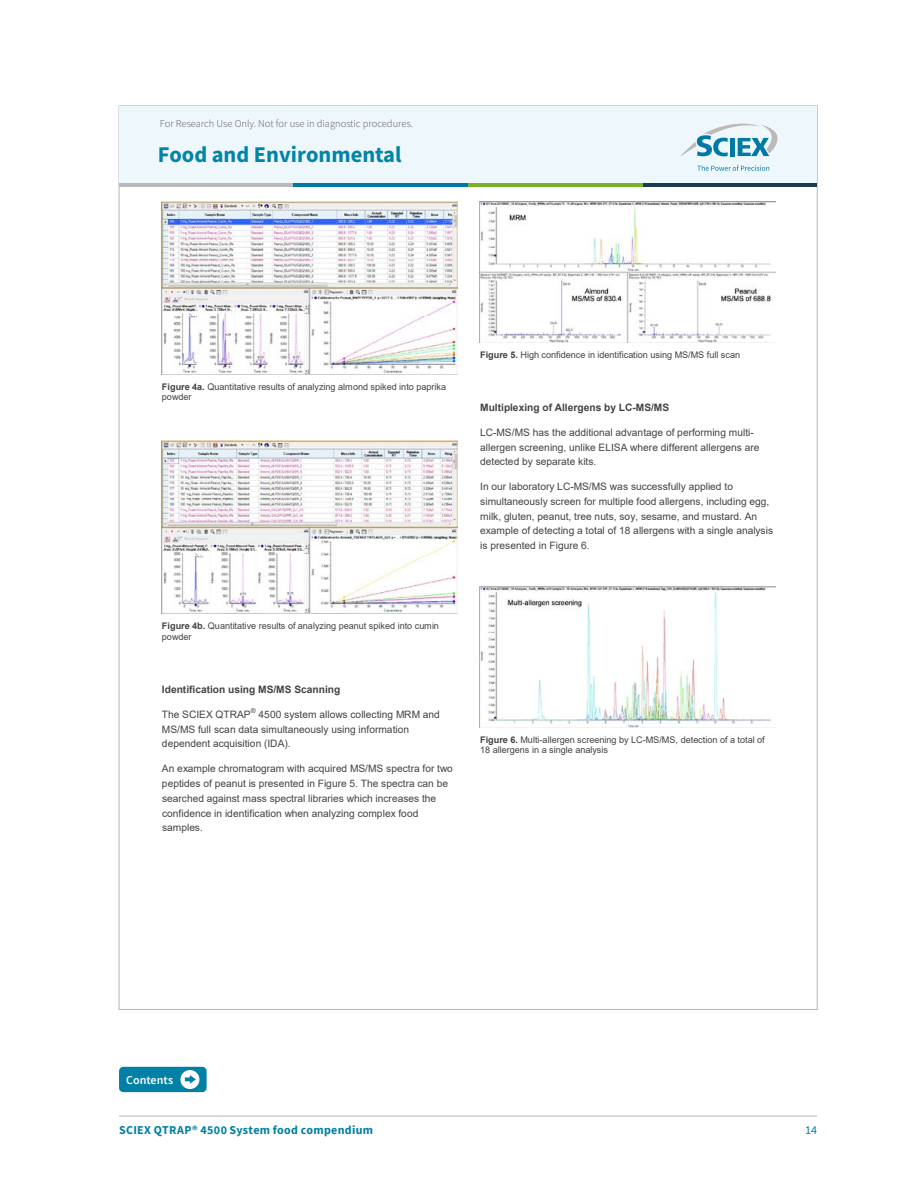
<style>
.page{position:relative;width:918px;height:1188px;background:#fff}
.page>*{position:absolute;margin:0;border:0;box-sizing:border-box;transform-origin:0 0}
.t1{font:700 22.5px "Source Sans Pro";color:#0084a7}
.t2{font:700 12px "Source Sans Pro";letter-spacing:.025em;color:#0080a4}
.t3{font:600 12px "Source Sans Pro";color:#fff}
.t4{font:12px "Source Sans Pro";color:#0080a4}
.t5{font:300 10.5px "Source Sans Pro";color:#5e5c5c}
.t6{font:10.2px/14.7px "Arial";letter-spacing:.005em;color:#424242}
.t7{font:700 10.2px "Arial";color:#424242}
.t8{font:9.15px/10.6px "Arial";letter-spacing:-.005em;color:#424242}
.t9{font:6.75px "Arial";color:#424242}
.s1{font-weight:700}
</style>
<div class="page">
<hr style="left:119px;top:1116px;width:698px;height:1px;background:#b6b7b9">
<div style="left:119px;top:1067px;width:88px;height:25px;background:#0080a4;border-radius:4px"></div>
<svg style="left:180px;top:1070px;width:19px;height:19px"></svg>
<img style="left:162px;top:201px;width:295px;height:173px">
<img style="left:162px;top:441px;width:295px;height:173px">
<img style="left:480px;top:201px;width:295px;height:142px">
<img style="left:480px;top:586px;width:295px;height:142px">
<div style="left:119px;top:106px;width:698px;height:81px;background:#eef7fb"></div>
<svg style="left:680px;top:123px;width:98px;height:33px"></svg>
<svg style="left:697px;top:165px;width:72px;height:6px"></svg>
<hr style="left:293px;top:183px;width:175px;height:4px;background:#007aa5">
<hr style="left:119px;top:183px;width:174px;height:4px;background:#bcb9b8">
<hr style="left:468px;top:183px;width:175px;height:4px;background:#78b22b">
<hr style="left:644px;top:183px;width:173px;height:4px;background:#193d50">
<p class="t5" style="left:160px;top:116px;width:255px">For Research Use Only. Not for use in diagnostic procedures.</p>
<h1 class="t1" style="left:158px;top:139px;width:245px">Food and Environmental</h1>
<p class="t8" style="left:162px;top:381px;width:286px"><span class="s1">Figure 4a.</span> Quantitative results of analyzing almond spiked into paprika powder</p>
<p class="t8" style="left:480px;top:349px;width:261px"><span class="s1">Figure 5.</span> High confidence in identification using MS/MS full scan</p>
<p class="t7" style="left:480px;top:400px;width:191px">Multiplexing of Allergens by LC-MS/MS</p>
<p class="t6" style="left:480px;top:425px;width:281px">LC-MS/MS has the additional advantage of performing multi&shy;allergen screening, unlike ELISA where different allergens are detected by separate kits.</p>
<p class="t6" style="left:480px;top:479px;width:295px">In our laboratory LC-MS/MS was successfully applied to simultaneously screen for multiple food allergens, including egg, milk, gluten, peanut, tree nuts, soy, sesame, and mustard. An example of detecting a total of 18 allergens with a single analysis is presented in Figure 6.</p>
<p class="t8" style="left:162px;top:621px;width:279px"><span class="s1">Figure 4b.</span> Quantitative results of analyzing peanut spiked into cumin powder</p>
<p class="t7" style="left:162px;top:682px;width:180px">Identification using MS/MS Scanning</p>
<p class="t6" style="left:162px;top:707px;width:90px">The SCIEX QTRAP</p>
<p class="t9" style="left:251px;top:706px;width:7px">®</p>
<p class="t6" style="left:162px;top:707px;width:280px;text-indent:97px">4500 system allows collecting MRM and<br>MS/MS full scan data simultaneously using information dependent acquisition (IDA).</p>
<p class="t6" style="left:162px;top:761px;width:293px">An example chromatogram with acquired MS/MS spectra for two peptides of peanut is presented in Figure 5. The spectra can be searched against mass spectral libraries which increases the confidence in identification when analyzing complex food samples.</p>
<p class="t8" style="left:480px;top:734px;width:286px"><span class="s1">Figure 6.</span> Multi-allergen screening by LC-MS/MS, detection of a total of<br>18 allergens in a single analysis</p>
<p class="t3" style="left:126px;top:1072px;width:49px">Contents</p>
<p class="t2" style="left:119px;top:1122px;width:256px">SCIEX QTRAP® 4500 System food compendium</p>
<p class="t4" style="left:805px;top:1122px;width:13px">14</p>
</div>
